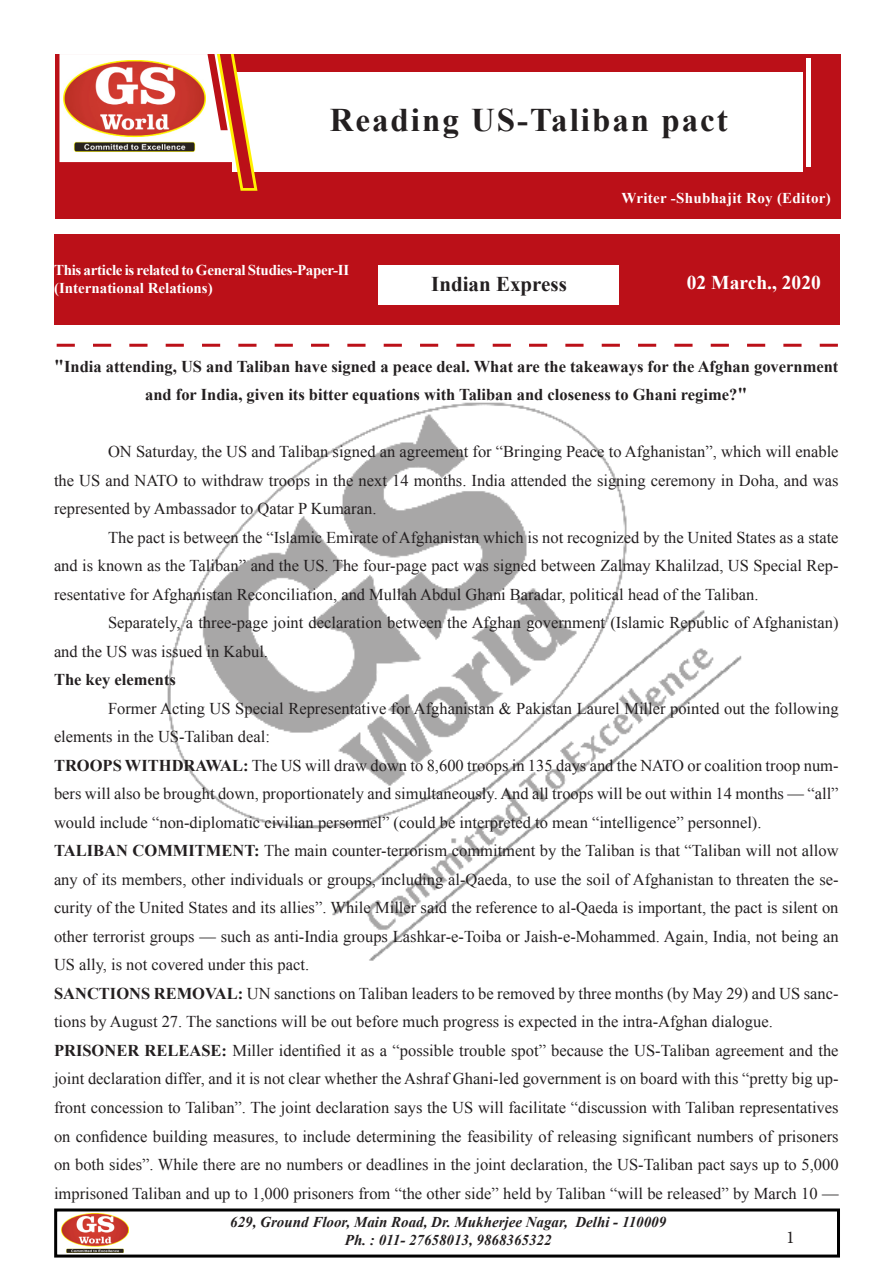
<style>
.page{position:relative;width:893px;height:1263px;background:#fff}
.page>*{position:absolute;margin:0;border:0;box-sizing:border-box;transform-origin:0 0}
.t1{font:700 33px "Times New Roman";letter-spacing:.06em;color:#231f20}
.t2{font:700 21px "Times New Roman";color:#231f20}
.ody_Text{font:700 19.5px "Times New Roman";color:#fff}
.t3{font:18px "Minion Pro";color:#231f20}
.t4{font:16.5px/28.5px "Times New Roman";color:#231f20;text-align:justify}
.t5{font:700 16.5px/28.5px "Times New Roman";color:#231f20;text-align:center}
.t6{font:italic 700 15px/18px "Times New Roman";color:#231f20;text-align:center}
.Heading{font:700 15px/18px "Times New Roman";letter-spacing:-.02em;color:#fff}
.Heading-2{font:700 15px "Times New Roman";letter-spacing:.02em;color:#fff}
.s1{font-size:18px}
.s2{font-weight:700}
</style>
<div class="page">
<div style="left:54px;top:1208px;width:786px;height:49px;border:3px solid #000"></div>
<img style="left:167px;top:402px;width:575px;height:559px">
<img style="left:62px;top:1213px;width:66px;height:39px">
<svg style="left:57px;top:344px;width:781px;height:3px"></svg>
<div style="left:55px;top:54px;width:785px;height:164px;background:#bb1018"></div>
<div style="left:54px;top:234px;width:785px;height:91px;background:#bb1018"></div>
<div style="left:378px;top:265px;width:240px;height:40px;background:#fff"></div>
<div style="left:232px;top:72px;width:571px;height:100px;background:#fff"></div>
<svg style="left:60px;top:54px;width:198px;height:137px"></svg>
<svg style="left:806px;top:59px;width:5px;height:108px"></svg>
<p class="t1" style="left:330px;top:97px;width:400px">Reading US-Taliban pact</p>
<p class="Heading" style="left:54px;top:261px;width:297px">This article is related to General Studies-Paper-II (International Relations)</p>
<p class="Heading-2" style="left:621px;top:188px;width:211px">Writer -Shubhajit Roy (Editor)</p>
<p class="t2" style="left:431px;top:269px;width:137px">Indian Express</p>
<p class="ody_Text" style="left:687px;top:269px;width:135px">02 March., 2020</p>
<p class="t5" style="left:54px;top:352px;width:786px"><span class="s1">"</span>India attending, US and Taliban have signed a peace deal. What are the takeaways for the Afghan government and for India, given its bitter equations with Taliban and closeness to Ghani regime?<span class="s1">"</span></p>
<p class="t4" style="left:54px;top:437px;width:786px;text-indent:54px">ON Saturday, the US and Taliban signed an agreement for “Bringing Peace to Afghanistan”, which will enable the US and NATO to withdraw troops in the next 14 months. India attended the signing ceremony in Doha, and was represented by Ambassador to Qatar P Kumaran.</p>
<p class="t4" style="left:54px;top:523px;width:786px;text-indent:54px">The pact is between the “Islamic Emirate of Afghanistan which is not recognized by the United States as a state and is known as the Taliban” and the US. The four-page pact was signed between Zalmay Khalilzad, US Special Rep&shy;resentative for Afghanistan Reconciliation, and Mullah Abdul Ghani Baradar, political head of the Taliban.</p>
<p class="t4" style="left:54px;top:608px;width:786px;text-indent:54px">Separately, a three-page joint declaration between the Afghan government (Islamic Republic of Afghanistan) and the US was issued in Kabul.</p>
<p class="t5" style="left:54px;top:665px;width:123px">The key elements</p>
<p class="t4" style="left:54px;top:694px;width:786px;text-indent:54px">Former Acting US Special Representative for Afghanistan &amp; Pakistan Laurel Miller pointed out the following elements in the US-Taliban deal:</p>
<p class="t4" style="left:54px;top:751px;width:786px"><span class="s2">TROOPS WITHDRAWAL:</span> The US will draw down to 8,600 troops in 135 days and the NATO or coalition troop num&shy;bers will also be brought down, proportionately and simultaneously. And all troops will be out within 14 months — “all” would include “non-diplomatic civilian personnel” (could be interpreted to mean “intelligence” personnel).</p>
<p class="t4" style="left:54px;top:836px;width:786px"><span class="s2">TALIBAN COMMITMENT:</span> The main counter-terrorism commitment by the Taliban is that “Taliban will not allow any of its members, other individuals or groups, including al-Qaeda, to use the soil of Afghanistan to threaten the se&shy;curity of the United States and its allies”. While Miller said the reference to al-Qaeda is important, the pact is silent on other terrorist groups — such as anti-India groups Lashkar-e-Toiba or Jaish-e-Mohammed. Again, India, not being an US ally, is not covered under this pact.</p>
<p class="t4" style="left:54px;top:979px;width:786px"><span class="s2">SANCTIONS REMOVAL:</span> UN sanctions on Taliban leaders to be removed by three months (by May 29) and US sanc&shy;tions by August 27. The sanctions will be out before much progress is expected in the intra-Afghan dialogue.</p>
<p class="t4" style="left:54px;top:1036px;width:786px"><span class="s2">PRISONER RELEASE:</span> Miller identified it as a “possible trouble spot” because the US-Taliban agreement and the joint declaration differ, and it is not clear whether the Ashraf Ghani-led government is on board with this “pretty big up&shy;front concession to Taliban”. The joint declaration says the US will facilitate “discussion with Taliban representatives on confidence building measures, to include determining the feasibility of releasing significant numbers of prisoners on both sides”. While there are no numbers or deadlines in the joint declaration, the US-Taliban pact says up to 5,000 imprisoned Taliban and up to 1,000 prisoners from “the other side” held by Taliban “will be released” by March 10 —</p>
<p class="t6" style="left:230px;top:1212px;width:437px">629, Ground Floor, Main Road, Dr. Mukherjee Nagar, Delhi - 110009<br>Ph. : 011- 27658013, 9868365322</p>
<p class="t3" style="left:786px;top:1225px;width:10px">1</p>
</div>
